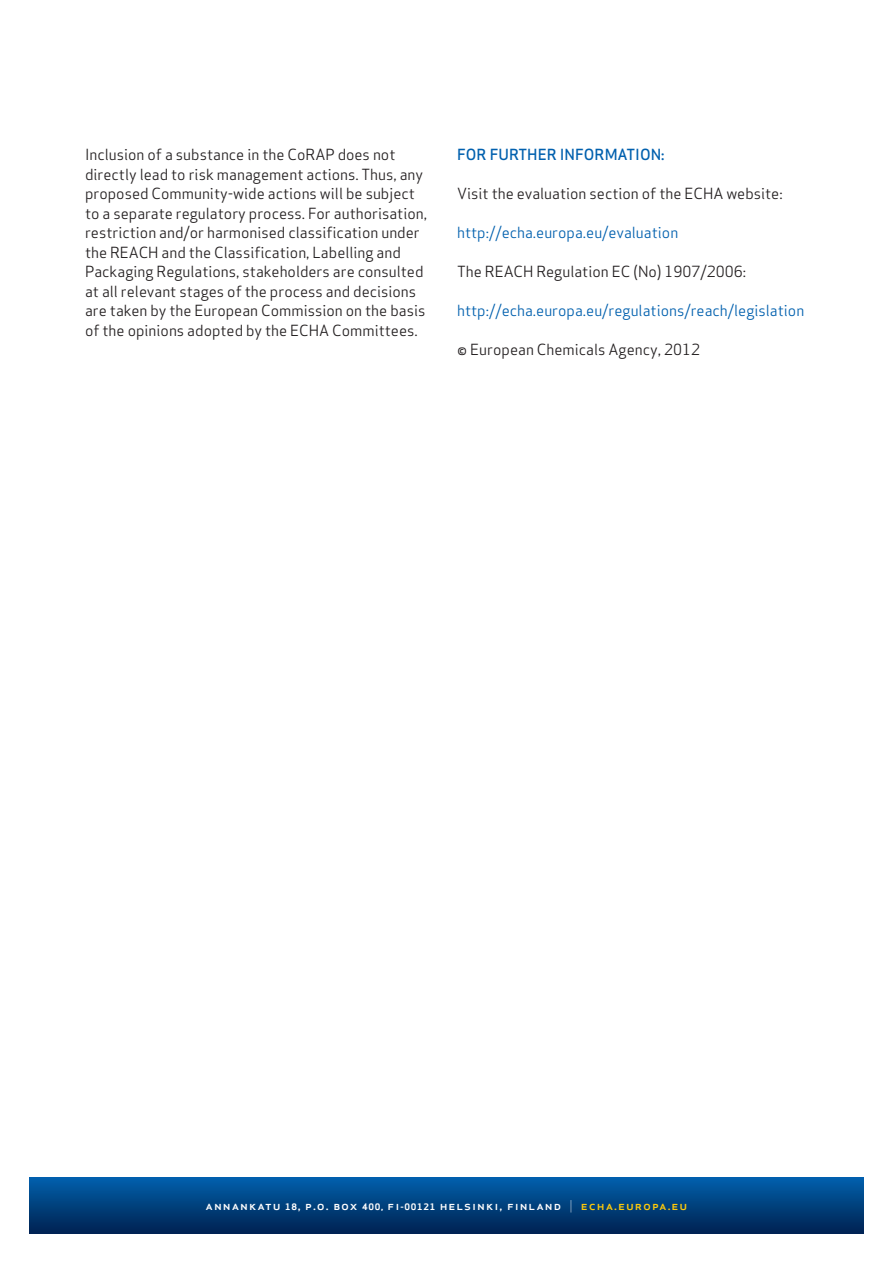
<style>
.page{position:relative;width:893px;height:1263px;background:#fff}
.page>*{position:absolute;margin:0;border:0;box-sizing:border-box;transform-origin:0 0}
.t1{font:15px/19.5px "Apex Sans";color:#231f20}
.t2{font:15px "Apex Sans";color:#0160ae}
.t3{font:500 15px "Apex Sans";color:#0160ae}
.t4{font:500 12.15px "Apex Sans";letter-spacing:.075em;color:#fff;scale:1.08 1}
.s1{font-weight:700;font-size:8.7px}
.s2{font-weight:700;font-size:8.25px}
.s3{font-weight:300}
.s4{color:#feca0a}
</style>
<div class="page">
<svg style="left:30px;top:1178px;width:833px;height:55px;background:#00407e"></svg>
<p class="t1" style="left:85px;top:144px;width:344px">Inclusion of a substance in the CoRAP does not directly lead to risk management actions. Thus, any proposed Community-wide actions will be subject to a separate regulatory process. For authorisation, restriction and/or harmonised classification under the REACH and the Classification, Labelling and Packaging Regulations, stakeholders are consulted at all relevant stages of the process and decisions are taken by the European Commission on the basis of the opinions adopted by the ECHA Committees.</p>
<p class="t3" style="left:457px;top:142px;width:43px">For further</p>
<p class="t3" style="left:560px;top:142px;width:10px">information</p>
<p class="t3" style="left:661px;top:142px;width:5px">:</p>
<p class="t1" style="left:457px;top:183px;width:327px">Visit the evaluation section of the ECHA website:</p>
<p class="t2" style="left:457px;top:221px;width:223px">http://echa.europa.eu/evaluation</p>
<p class="t1" style="left:457px;top:261px;width:291px">The REACH Regulation EC (No) 1907/2006:</p>
<p class="t2" style="left:457px;top:299px;width:349px">http://echa.europa.eu/regulations/reach/legislation</p>
<p class="t1" style="left:457px;top:339px;width:244px">© European Chemicals Agency, 2012</p>
<p class="t4" style="left:206px;top:1195px;width:448px">annankatu <span class="s1">18</span>, p.o. box <span class="s1">400,</span> fi<span class="s2">-</span><span class="s1">00121</span> helsinki, finland <span class="s3">|</span> <span class="s4">echa.europa.eu</span></p>
</div>
